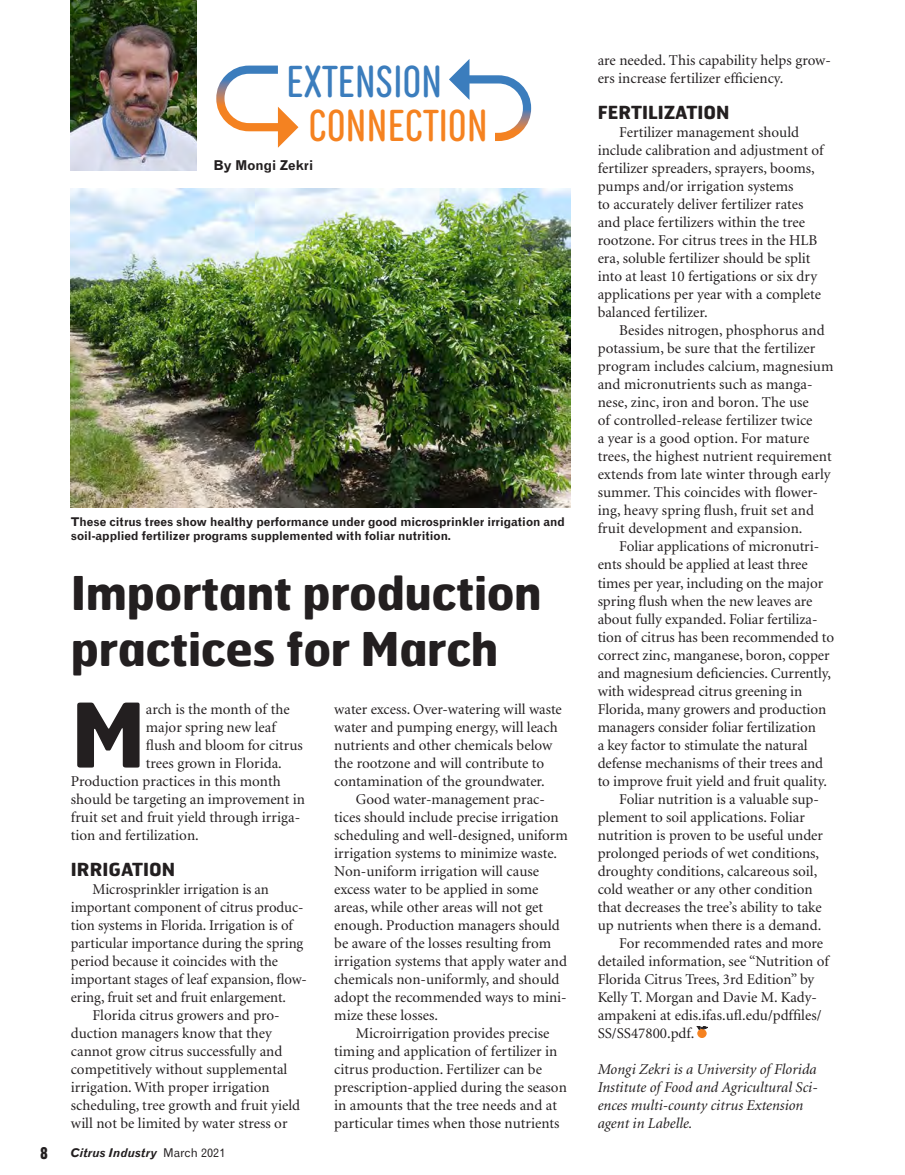
<style>
.page{position:relative;width:905px;height:1175px;background:#fff}
.page>*{position:absolute;margin:0;border:0;box-sizing:border-box;transform-origin:0 0}
.Drop_Cap{font:700 88.8px "Hermes FB";color:#231f20}
.FEA_Headline{font:700 46.5px/55.8px "Hermes FB";letter-spacing:-.01em;color:#231f20}
.Event_Guide_Time_Bol{font:43.35px "Diazo MVB Ex Cond";color:#f58220}
.Event_Guide_Time_Bol-2{font:43.35px "Diazo MVB Ex Cond";color:#3b7dbd}
.FEA_Subhead{font:700 18px "Hermes FB";color:#231f20}
.t1{font:16.5px "Gothic Thirteen";color:#231f20}
.FEA_Body_Copy{font:15px/18px "Minion";color:#231f20}
.Drop_Cap-2{font:15px "Minion";color:#231f20}
.FEA_Body_Copy-2{font:italic 15px/18px "Minion";color:#231f20}
.Bylines{font:13.5px "Gothic 720 BT Bold B";color:#231f20}
.Caption__gothic_8_pt{font:12px/14.4px "Gothic 720 BT Bold B";color:#231f20}
.t2{font:12px "Gothic 720 BT Bold Italic B";color:#231f20}
.s1{font-family:"Gothic 720 BT Roman B"}
</style>
<div class="page">
<img style="left:71px;top:0;width:125px;height:170px">
<div style="left:697px;top:1029px;width:9px;height:8px;background:#f58220;border-radius:50%"></div>
<div style="left:697px;top:1029px;width:9px;height:8px;border:1px solid #f58220;border-radius:50%"></div>
<svg style="left:696px;top:1026px;width:11px;height:3px"></svg>
<img style="left:71px;top:189px;width:499px;height:318px">
<p class="Event_Guide_Time_Bol-2" style="left:286px;top:49px;width:157px">EXTENSION</p>
<p class="Event_Guide_Time_Bol" style="left:308px;top:93px;width:181px">CONNECTION</p>
<p class="Bylines" style="left:214px;top:157px;width:101px">By Mongi Zekri</p>
<p class="Caption__gothic_8_pt" style="left:71px;top:514px;width:495px">These citrus trees show healthy performance under good microsprinkler irrigation and soil-applied fertilizer programs supplemented with foliar nutrition.</p>
<p class="FEA_Headline" style="left:71px;top:563px;width:472px">Important production practices for March</p>
<p class="Drop_Cap" style="left:71px;top:677px;width:76px">M</p>
<p class="Drop_Cap-2" style="left:146px;top:701px;width:145px">arch is the month of the</p>
<p class="FEA_Body_Copy" style="left:334px;top:700px;width:229px">water excess. Over-watering will waste water and pumping energy, will leach nutrients and other chemicals below the rootzone and will contribute to contamination of the groundwater.</p>
<p class="FEA_Body_Copy" style="left:334px;top:790px;width:235px;text-indent:22px">Good water-management prac&shy;tices should include precise irrigation scheduling and well-designed, uniform irrigation systems to minimize waste.<br>Non-uniform irrigation will cause excess water to be applied in some areas, while other areas will not get enough. Production managers should be aware of the losses resulting from irrigation systems that apply water and chemicals non-uniformly, and should adopt the recommended ways to mini&shy;mize these losses.</p>
<p class="FEA_Body_Copy" style="left:334px;top:1024px;width:234px;text-indent:22px">Microirrigation provides precise timing and application of fertilizer in citrus production. Fertilizer can be prescription-applied during the season in amounts that the tree needs and at particular times when those nutrients</p>
<p class="Drop_Cap-2" style="left:146px;top:719px;width:131px">major spring new leaf</p>
<p class="Drop_Cap-2" style="left:146px;top:737px;width:159px">flush and bloom for citrus</p>
<p class="Drop_Cap-2" style="left:146px;top:755px;width:137px">trees grown in Florida.</p>
<p class="Drop_Cap-2" style="left:71px;top:773px;width:211px">Production practices in this month</p>
<p class="Drop_Cap-2" style="left:71px;top:791px;width:236px">should be targeting an improvement in</p>
<p class="Drop_Cap-2" style="left:71px;top:809px;width:231px">fruit set and fruit yield through irriga-</p>
<p class="Drop_Cap-2" style="left:71px;top:827px;width:129px">tion and fertilization.</p>
<p class="FEA_Subhead" style="left:71px;top:857px;width:106px">IRRIGATION</p>
<p class="FEA_Body_Copy" style="left:71px;top:880px;width:237px;text-indent:22px">Microsprinkler irrigation is an important component of citrus produc&shy;tion systems in Florida. Irrigation is of particular importance during the spring period because it coincides with the important stages of leaf expansion, flow&shy;ering, fruit set and fruit enlargement.</p>
<p class="FEA_Body_Copy" style="left:71px;top:1006px;width:231px;text-indent:22px">Florida citrus growers and pro&shy;duction managers know that they cannot grow citrus successfully and competitively without supplemental irrigation. With proper irrigation scheduling, tree growth and fruit yield will not be limited by water stress or</p>
<p class="t1" style="left:40px;top:1142px;width:9px">8</p>
<p class="t2" style="left:71px;top:1145px;width:156px">Citrus Industry <span class="s1">March 2021</span></p>
<p class="FEA_Body_Copy" style="left:597px;top:52px;width:235px">are needed. This capability helps grow&shy;ers increase fertilizer efficiency.</p>
<p class="FEA_Subhead" style="left:597px;top:101px;width:133px">FERTILIZATION</p>
<p class="FEA_Body_Copy" style="left:597px;top:124px;width:227px;text-indent:22px">Fertilizer management should include calibration and adjustment of fertilizer spreaders, sprayers, booms, pumps and/or irrigation systems<br>to accurately deliver fertilizer rates and place fertilizers within the tree rootzone. For citrus trees in the HLB era, soluble fertilizer should be split into at least 10 fertigations or six dry applications per year with a complete balanced fertilizer.</p>
<p class="FEA_Body_Copy" style="left:597px;top:322px;width:237px;text-indent:22px">Besides nitrogen, phosphorus and potassium, be sure that the fertilizer program includes calcium, magnesium and micronutrients such as manga&shy;nese, zinc, iron and boron. The use<br>of controlled-release fertilizer twice<br>a year is a good option. For mature trees, the highest nutrient requirement extends from late winter through early summer. This coincides with flower&shy;ing, heavy spring flush, fruit set and fruit development and expansion.</p>
<p class="FEA_Body_Copy" style="left:597px;top:538px;width:238px;text-indent:22px">Foliar applications of micronutri&shy;ents should be applied at least three times per year, including on the major spring flush when the new leaves are about fully expanded. Foliar fertiliza&shy;tion of citrus has been recommended to correct zinc, manganese, boron, copper and magnesium deficiencies. Currently, with widespread citrus greening in Florida, many growers and production managers consider foliar fertilization<br>a key factor to stimulate the natural defense mechanisms of their trees and to improve fruit yield and fruit quality.</p>
<p class="FEA_Body_Copy" style="left:597px;top:790px;width:227px;text-indent:22px">Foliar nutrition is a valuable sup&shy;plement to soil applications. Foliar nutrition is proven to be useful under prolonged periods of wet conditions, droughty conditions, calcareous soil, cold weather or any other condition that decreases the tree’s ability to take up nutrients when there is a demand.</p>
<p class="FEA_Body_Copy" style="left:597px;top:934px;width:233px;text-indent:22px">For recommended rates and more detailed information, see “Nutrition of Florida Citrus Trees, 3rd Edition” by Kelly T. Morgan and Davie M. Kady&shy;ampakeni at edis.ifas.ufl.edu/pdffiles/ SS/SS47800.pdf.</p>
<p class="FEA_Body_Copy-2" style="left:597px;top:1060px;width:222px">Mongi Zekri is a University of Florida Institute of Food and Agricultural Sci&shy;ences multi-county citrus Extension agent in Labelle.</p>
</div>
